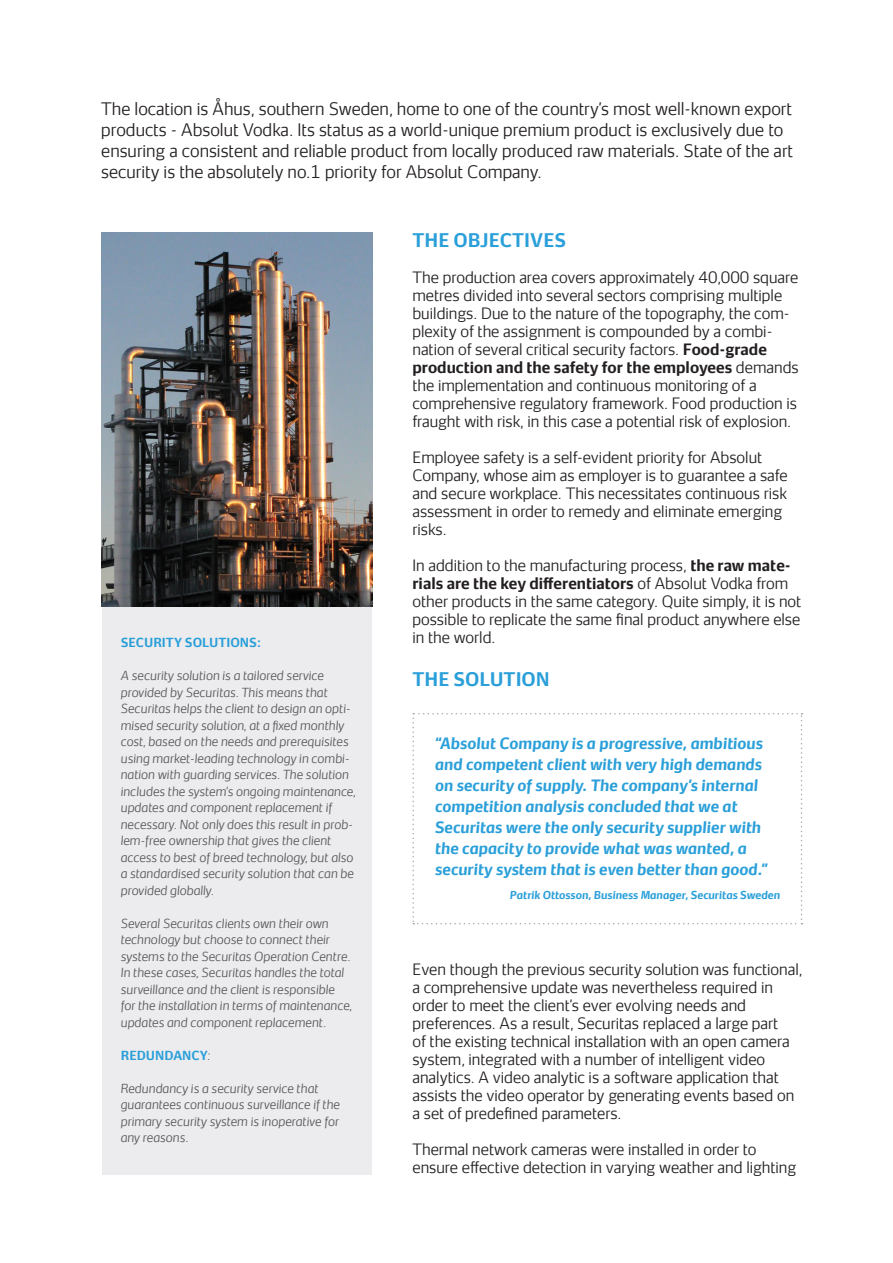
<style>
.page{position:relative;width:893px;height:1263px;background:#fff}
.page>*{position:absolute;margin:0;border:0;box-sizing:border-box;transform-origin:0 0}
.t1{font:700 18px "Securitas Sans TT";color:#2a9fd9}
.t2{font:300 16.5px/21px "Securitas Sans TT";color:#231f20}
.t3{font:300 15px/18px "Securitas Sans TT";color:#231f20}
.t4{font:italic 700 15px/21px "Securitas Sans TT";color:#2a9fd9}
.t5{font:italic 300 12px/16.5px "Securitas Sans TT";color:#57585a}
.t6{font:700 12px "Securitas Sans TT";color:#2a9fd9}
.t7{font:italic 700 10.5px "Securitas Sans TT";color:#2a9fd9}
.s1{font-weight:300;font-style:italic;color:#57585a}
.s2{font-weight:700}
</style>
<div class="page">
<div style="left:102px;top:524px;width:270px;height:651px;background:#ececee"></div>
<svg style="left:412px;top:713px;width:390px;height:211px"></svg>
<img style="left:101px;top:232px;width:271px;height:374px">
<p class="t2" style="left:101px;top:97px;width:693px">The location is Åhus, southern Sweden, home to one of the country’s most well-known export products - Absolut Vodka. Its status as a world-unique premium product is exclusively due to ensuring a consistent and reliable product from locally produced raw materials. State of the art security is the absolutely no.1 priority for Absolut Company.</p>
<p class="t6" style="left:121px;top:632px;width:142px">SECURITY SOLUTIONS:</p>
<p class="t5" style="left:121px;top:666px;width:237px">A security solution is a tailored service provided by Securitas. This means that Securitas helps the client to design an opti&shy;mised security solution, at a fixed monthly cost, based on the needs and prerequisites using market-leading technology in combi&shy;nation with guarding services. The solution includes the system’s ongoing maintenance, updates and component replacement if necessary. Not only does this result in prob&shy;lem-free ownership that gives the client access to best of breed technology, but also a standardised security solution that can be provided globally.</p>
<p class="t5" style="left:121px;top:913px;width:233px">Several Securitas clients own their own technology but choose to connect their systems to the Securitas Operation Centre.<br>In these cases, Securitas handles the total surveillance and the client is responsible for the installation in terms of maintenance, updates and component replacement.</p>
<p class="t6" style="left:121px;top:1045px;width:91px">REDUNDANCY<span class="s1">:</span></p>
<p class="t5" style="left:121px;top:1078px;width:221px">Redundancy is a security service that guarantees continuous surveillance if the primary security system is inoperative for any reasons.</p>
<p class="t1" style="left:412px;top:225px;width:155px">THE OBJECTIVES</p>
<p class="t3" style="left:412px;top:267px;width:388px">The production area covers approximately 40,000 square metres divided into several sectors comprising multiple buildings. Due to the nature of the topography, the com&shy;plexity of the assignment is compounded by a combi&shy;nation of several critical security factors. <span class="s2">Food-grade production and the safety for the employees</span> demands the implementation and continuous monitoring of a comprehensive regulatory framework. Food production is fraught with risk, in this case a potential risk of explosion.</p>
<p class="t3" style="left:412px;top:447px;width:377px">Employee safety is a self-evident priority for Absolut Company, whose aim as employer is to guarantee a safe and secure workplace. This necessitates continuous risk assessment in order to remedy and eliminate emerging risks.</p>
<p class="t3" style="left:412px;top:555px;width:390px">In addition to the manufacturing process, <span class="s2">the raw mate&shy;rials are the key differentiators</span> of Absolut Vodka from other products in the same category. Quite simply, it is not possible to replicate the same final product anywhere else in the world.</p>
<p class="t1" style="left:412px;top:664px;width:139px">THE SOLUTION</p>
<p class="t4" style="left:435px;top:731px;width:330px">“Absolut Company is a progressive, ambitious and competent client with very high demands on security of supply. The company’s internal competition analysis concluded that we at</p>
<p class="t4" style="left:435px;top:815px;width:334px">Securitas were the only security supplier with the capacity to provide what was wanted, a security system that is even better than good.”</p>
<p class="t7" style="left:510px;top:886px;width:272px">Patrik Ottosson, Business Manager, Securitas Sweden</p>
<p class="t3" style="left:412px;top:958px;width:391px">Even though the previous security solution was functional, a comprehensive update was nevertheless required in order to meet the client’s ever evolving needs and</p>
<p class="t3" style="left:412px;top:1012px;width:379px">preferences. As a result, Securitas replaced a large part of the existing technical installation with an open camera system, integrated with a number of intelligent video</p>
<p class="t3" style="left:412px;top:1066px;width:383px">analytics. A video analytic is a software application that assists the video operator by generating events based on a set of predefined parameters.</p>
<p class="t3" style="left:412px;top:1138px;width:385px">Thermal network cameras were installed in order to ensure effective detection in varying weather and lighting</p>
</div>
